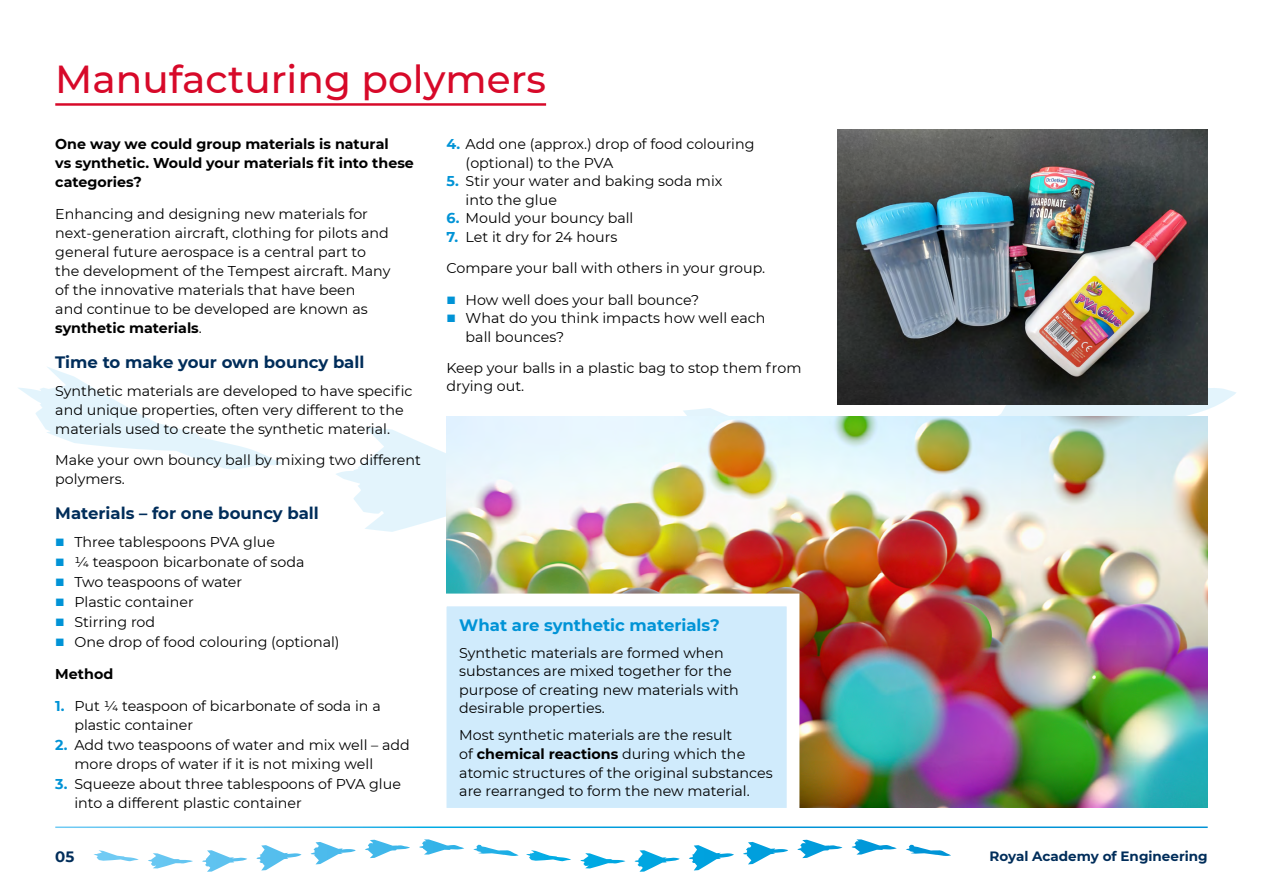
<style>
.page{position:relative;width:1263px;height:893px;background:#fff}
.page>*{position:absolute;margin:0;border:0;box-sizing:border-box;transform-origin:0 0}
.t1{font:500 39px "Montserrat";color:#d70929}
.t2{font:700 16.5px "Montserrat";color:#002d5a}
.t3{font:700 16.5px "Montserrat";color:#0093d6}
.t4{font:700 15px "Montserrat";color:#002d5a}
.t5{font:14.25px/19px "Montserrat";color:#000}
.t6{font:700 14.25px/19px "Montserrat";color:#000}
.t7{font:700 13.5px "Montserrat";color:#002d5a}
.s1{font-weight:700}
.s2{color:#0093d6}
.s3{font-weight:700;color:#0093d6}
</style>
<div class="page">
<svg style="left:18px;top:236px;width:1218px;height:296px"></svg>
<svg style="left:311px;top:839px;width:207px;height:25px"></svg>
<img style="left:838px;top:130px;width:370px;height:274px">
<img style="left:446px;top:417px;width:762px;height:391px">
<hr style="left:55px;top:103px;width:491px;height:3px;background:#d70929">
<svg style="left:427px;top:587px;width:379px;height:240px"></svg>
<h1 class="t1" style="left:55px;top:52px;width:492px">Manufacturing polymers</h1>
<p class="t6" style="left:55px;top:134px;width:360px">One way we could group materials is natural<br>vs synthetic. Would your materials fit into these categories?</p>
<p class="t5" style="left:55px;top:204px;width:337px">Enhancing and designing new materials for next-generation aircraft, clothing for pilots and general future aerospace is a central part to the development of the Tempest aircraft. Many of the innovative materials that have been<br>and continue to be developed are known as <span class="s1">synthetic materials</span>.</p>
<p class="t2" style="left:55px;top:350px;width:311px">Time to make your own bouncy ball</p>
<p class="t5" style="left:55px;top:380px;width:359px">Synthetic materials are developed to have specific and unique properties, often very different to the materials used to create the synthetic material.</p>
<p class="t5" style="left:55px;top:450px;width:367px">Make your own bouncy ball by mixing two different polymers.</p>
<p class="t2" style="left:55px;top:501px;width:265px">Materials – for one bouncy ball</p>
<p class="t5" style="left:55px;top:531px;width:221px"><span class="s2">■</span> Three tablespoons PVA glue</p>
<p class="t5" style="left:55px;top:551px;width:251px"><span class="s2">■</span> ¼ teaspoon bicarbonate of soda</p>
<p class="t5" style="left:55px;top:572px;width:189px"><span class="s2">■</span> Two teaspoons of water</p>
<p class="t5" style="left:55px;top:592px;width:140px"><span class="s2">■</span> Plastic container</p>
<p class="t5" style="left:55px;top:612px;width:101px"><span class="s2">■</span> Stirring rod</p>
<p class="t5" style="left:55px;top:632px;width:286px"><span class="s2">■</span> One drop of food colouring (optional)</p>
<p class="t6" style="left:55px;top:663px;width:59px">Method</p>
<p class="t5" style="left:74px;top:695px;width:308px;text-indent:-19px"><span class="s3">1.</span> Put ¼ teaspoon of bicarbonate of soda in a plastic container</p>
<p class="t5" style="left:74px;top:735px;width:337px;text-indent:-19px"><span class="s3">2.</span> Add two teaspoons of water and mix well – add more drops of water if it is not mixing well</p>
<p class="t5" style="left:74px;top:774px;width:328px;text-indent:-19px"><span class="s3">3.</span> Squeeze about three tablespoons of PVA glue into a different plastic container</p>
<p class="t5" style="left:466px;top:135px;width:290px;line-height:18.5px;text-indent:-19px"><span class="s3">4.</span> Add one (approx.) drop of food colouring (optional) to the PVA</p>
<p class="t5" style="left:466px;top:172px;width:258px;line-height:18.6px;text-indent:-19px"><span class="s3">5.</span> Stir your water and baking soda mix into the glue</p>
<p class="t5" style="left:446px;top:208px;width:188px"><span class="s3">6.</span> Mould your bouncy ball</p>
<p class="t5" style="left:446px;top:221px;width:320px;line-height:31.3px"><span class="s3">7.</span> Let it dry for 24 hours<br>Compare your ball with others in your group.</p>
<p class="t5" style="left:446px;top:289px;width:254px"><span class="s2">■</span> How well does your ball bounce?</p>
<p class="t5" style="left:466px;top:308px;width:301px;line-height:18.6px;text-indent:-19px"><span class="s2">■</span> What do you think impacts how well each ball bounces?</p>
<p class="t5" style="left:446px;top:358px;width:356px;line-height:18.5px">Keep your balls in a plastic bag to stop them from drying out.</p>
<p class="t3" style="left:459px;top:613px;width:262px">What are synthetic materials?</p>
<p class="t5" style="left:459px;top:643px;width:281px;line-height:18.6px">Synthetic materials are formed when substances are mixed together for the purpose of creating new materials with desirable properties.</p>
<p class="t5" style="left:459px;top:726px;width:315px;line-height:18.6px">Most synthetic materials are the result<br>of <span class="s1">chemical reactions</span> during which the atomic structures of the original substances are rearranged to form the new material.</p>
<p class="t4" style="left:55px;top:846px;width:21px">05</p>
<p class="t7" style="left:990px;top:847px;width:220px">Royal Academy of Engineering</p>
</div>
